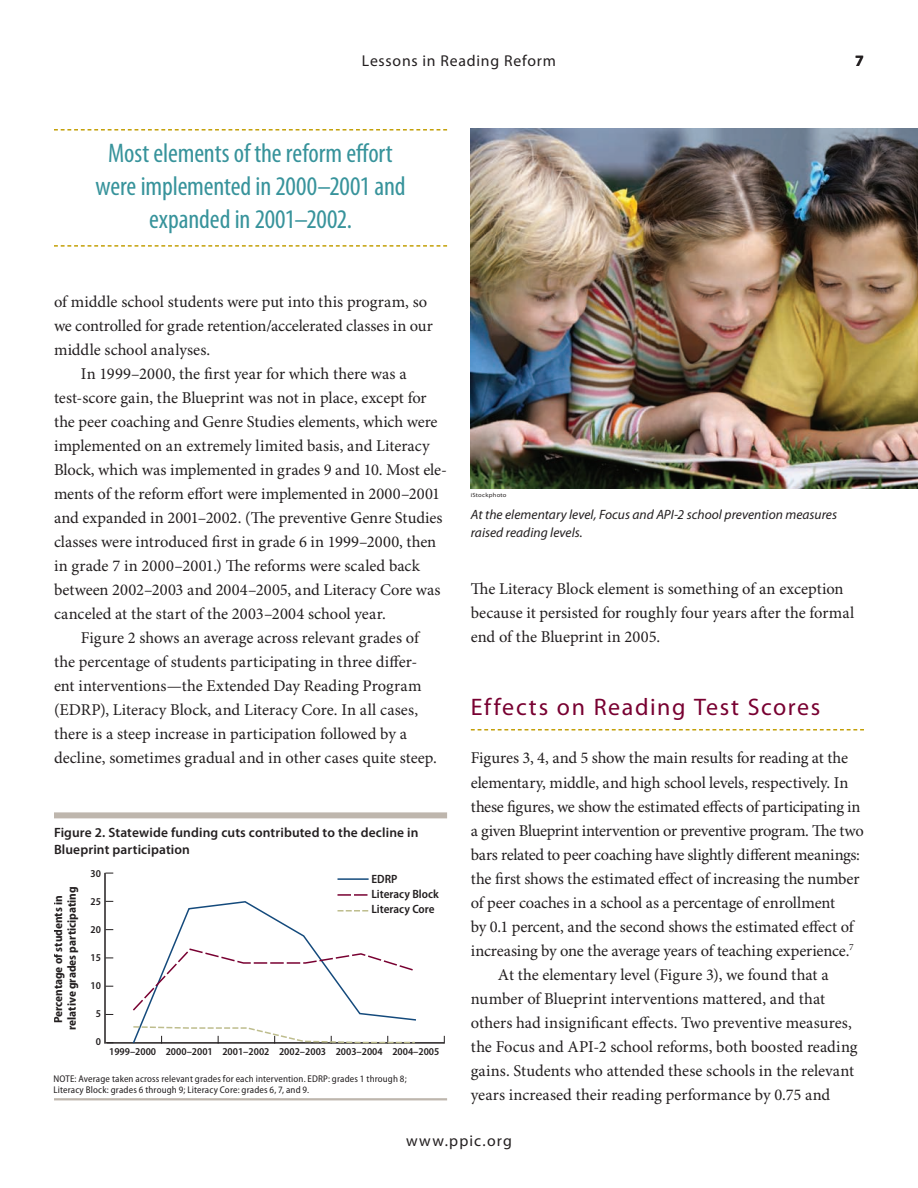
<style>
.page{position:relative;width:918px;height:1188px;background:#fff}
.page>*{position:absolute;margin:0;border:0;box-sizing:border-box;transform-origin:0 0}
.t1{font:condensed 27px/33px "Myriad Pro";letter-spacing:-.005em;color:#37939b;text-align:center}
.t2{font:24px "Myriad Pro";letter-spacing:.065em;color:#780031}
.t3{font:16.5px/24px "Minion Pro";letter-spacing:-.005em;color:#231f20}
.t4{font:16.5px "Minion Pro";letter-spacing:-.025em;color:#231f20}
.t5{font:15.75px "Myriad Pro";letter-spacing:.05em;color:#231f20}
.t6{font:15.75px "Myriad Pro";letter-spacing:.075em;color:#231f20}
.t7{font:700 15.75px "Myriad Pro";color:#231f20}
.t8{font:italic 13.5px/18px "Myriad Pro";color:#231f20}
.t9{font:600 13.5px/16.5px "Myriad Pro";letter-spacing:.01em;color:#231f20}
.t10{font:700 semi-condensed 12px/13.5px "Myriad Pro";color:#231f20;text-align:center}
.t11{font:600 semi-condensed 12px/15px "Myriad Pro";color:#231f20}
.t12{font:600 semi-condensed 10.5px "Myriad Pro";color:#231f20}
.t13{font:semi-condensed 9.75px/11.2px "Myriad Pro";letter-spacing:.015em;color:#231f20}
.t14{font:semi-expanded 6px "Myriad Pro";letter-spacing:.04em;color:#231f20}
</style>
<div class="page">
<svg style="left:471px;top:729px;width:393px;height:1px"></svg>
<hr style="left:106px;top:1042px;width:338px;height:2px;background:#231f20">
<hr style="left:104px;top:873px;width:2px;height:171px;background:#231f20">
<div style="left:54px;top:812px;width:393px;height:6px;background:#beb6ad"></div>
<hr style="left:54px;top:1098px;width:393px;height:2px;background:#beb6ad">
<hr style="left:338px;top:878px;width:31px;height:2px;background:#144a7c">
<svg style="left:131px;top:894px;width:287px;height:150px"></svg>
<svg style="left:54px;top:129px;width:393px;height:2px"></svg>
<svg style="left:54px;top:245px;width:393px;height:2px"></svg>
<img style="left:471px;top:129px;width:447px;height:360px">
<p class="t5" style="left:362px;top:52px;width:196px">Lessons in Reading Reform</p>
<p class="t7" style="left:855px;top:52px;width:10px">7</p>
<h1 class="t1" style="left:96px;top:137px;width:312px">Most elements of the reform effort were implemented in 2000–2001 and expanded in 2001–2002.</h1>
<p class="t3" style="left:54px;top:290px;width:375px">of middle school students were put into this program, so</p>
<p class="t3" style="left:54px;top:314px;width:380px">we controlled for grade retention/accelerated classes in our</p>
<p class="t3" style="left:54px;top:338px;width:158px">middle school analyses.</p>
<p class="t3" style="left:81px;top:362px;width:327px">In 1999–2000, the first year for which there was a</p>
<p class="t3" style="left:54px;top:386px;width:374px">test-score gain, the Blueprint was not in place, except for</p>
<p class="t3" style="left:54px;top:410px;width:385px">the peer coaching and Genre Studies elements, which were</p>
<p class="t3" style="left:54px;top:434px;width:377px">implemented on an extremely limited basis, and Literacy</p>
<p class="t3" style="left:54px;top:458px;width:395px">Block, which was implemented in grades 9 and 10. Most ele-</p>
<p class="t3" style="left:54px;top:482px;width:388px">ments of the reform effort were implemented in 2000–2001</p>
<p class="t3" style="left:54px;top:506px;width:390px">and expanded in 2001–2002. (The preventive Genre Studies</p>
<p class="t3" style="left:54px;top:530px;width:384px">classes were introduced first in grade 6 in 1999–2000, then</p>
<p class="t3" style="left:54px;top:554px;width:367px">in grade 7 in 2000–2001.) The reforms were scaled back</p>
<p class="t3" style="left:54px;top:578px;width:388px">between 2002–2003 and 2004–2005, and Literacy Core was</p>
<p class="t3" style="left:54px;top:602px;width:333px">canceled at the start of the 2003–2004 school year.</p>
<p class="t3" style="left:81px;top:626px;width:339px">Figure 2 shows an average across relevant grades of</p>
<p class="t3" style="left:54px;top:650px;width:365px">the percentage of students participating in three differ-</p>
<p class="t3" style="left:54px;top:674px;width:369px">ent interventions—the Extended Day Reading Program</p>
<p class="t3" style="left:54px;top:698px;width:366px">(EDRP), Literacy Block, and Literacy Core. In all cases,</p>
<p class="t3" style="left:54px;top:722px;width:355px">there is a steep increase in participation followed by a</p>
<p class="t3" style="left:54px;top:746px;width:384px">decline, sometimes gradual and in other cases quite steep.</p>
<p class="t9" style="left:54px;top:825px;width:366px">Figure 2. Statewide funding cuts contributed to the decline in<br>Blueprint participation</p>
<p class="t10" style="left:52px;top:1030px;width:145px;rotate:-90deg">Percentage of students in relative grades participating</p>
<p class="t12" style="left:91px;top:868px;width:12px">30</p>
<p class="t12" style="left:91px;top:896px;width:12px">25</p>
<p class="t12" style="left:91px;top:924px;width:12px">20</p>
<p class="t12" style="left:91px;top:952px;width:12px">15</p>
<p class="t12" style="left:91px;top:980px;width:12px">10</p>
<p class="t12" style="left:96px;top:1008px;width:7px">5</p>
<p class="t12" style="left:96px;top:1036px;width:7px">0</p>
<p class="t11" style="left:371px;top:872px;width:69px">EDRP<br>Literacy Block<br>Literacy Core</p>
<p class="t12" style="left:109px;top:1046px;width:332px">1999–2000 2000–2001 2001–2002 2002–2003 2003–2004 2004–2005</p>
<p class="t13" style="left:53px;top:1073px;width:355px">NOTE: Average taken across relevant grades for each intervention. EDRP: grades 1 through 8;<br>Literacy Block: grades 6 through 9; Literacy Core: grades 6, 7, and 9.</p>
<p class="t14" style="left:471px;top:492px;width:37px">iStockphoto</p>
<p class="t8" style="left:471px;top:506px;width:368px">At the elementary level, Focus and API-2 school prevention measures raised reading levels.</p>
<p class="t3" style="left:471px;top:578px;width:385px">The Literacy Block element is something of an exception because it persisted for roughly four years after the formal end of the Blueprint in 2005.</p>
<h2 class="t2" style="left:471px;top:694px;width:351px">Effects on Reading Test Scores</h2>
<p class="t3" style="left:471px;top:747px;width:379px">Figures 3, 4, and 5 show the main results for reading at the</p>
<p class="t3" style="left:471px;top:771px;width:379px">elementary, middle, and high school levels, respectively. In</p>
<p class="t3" style="left:471px;top:795px;width:391px">these figures, we show the estimated effects of participating in</p>
<p class="t4" style="left:471px;top:820px;width:394px">a given Blueprint intervention or preventive program. The two</p>
<p class="t3" style="left:471px;top:843px;width:391px">bars related to peer coaching have slightly different meanings:</p>
<p class="t3" style="left:471px;top:867px;width:390px">the first shows the estimated effect of increasing the number</p>
<p class="t3" style="left:471px;top:891px;width:366px">of peer coaches in a school as a percentage of enrollment</p>
<p class="t3" style="left:471px;top:915px;width:384px">by 0.1 percent, and the second shows the estimated effect of</p>
<p class="t3" style="left:471px;top:939px;width:384px">increasing by one the average years of teaching experience.<sup>7</sup></p>
<p class="t3" style="left:498px;top:963px;width:332px">At the elementary level (Figure 3), we found that a</p>
<p class="t3" style="left:471px;top:987px;width:356px">number of Blueprint interventions mattered, and that</p>
<p class="t3" style="left:471px;top:1011px;width:382px">others had insignificant effects. Two preventive measures,</p>
<p class="t3" style="left:471px;top:1035px;width:388px">the Focus and API-2 school reforms, both boosted reading</p>
<p class="t3" style="left:471px;top:1059px;width:385px">gains. Students who attended these schools in the relevant</p>
<p class="t3" style="left:471px;top:1083px;width:361px">years increased their reading performance by 0.75 and</p>
<p class="t6" style="left:406px;top:1132px;width:107px">www.ppic.org</p>
</div>
